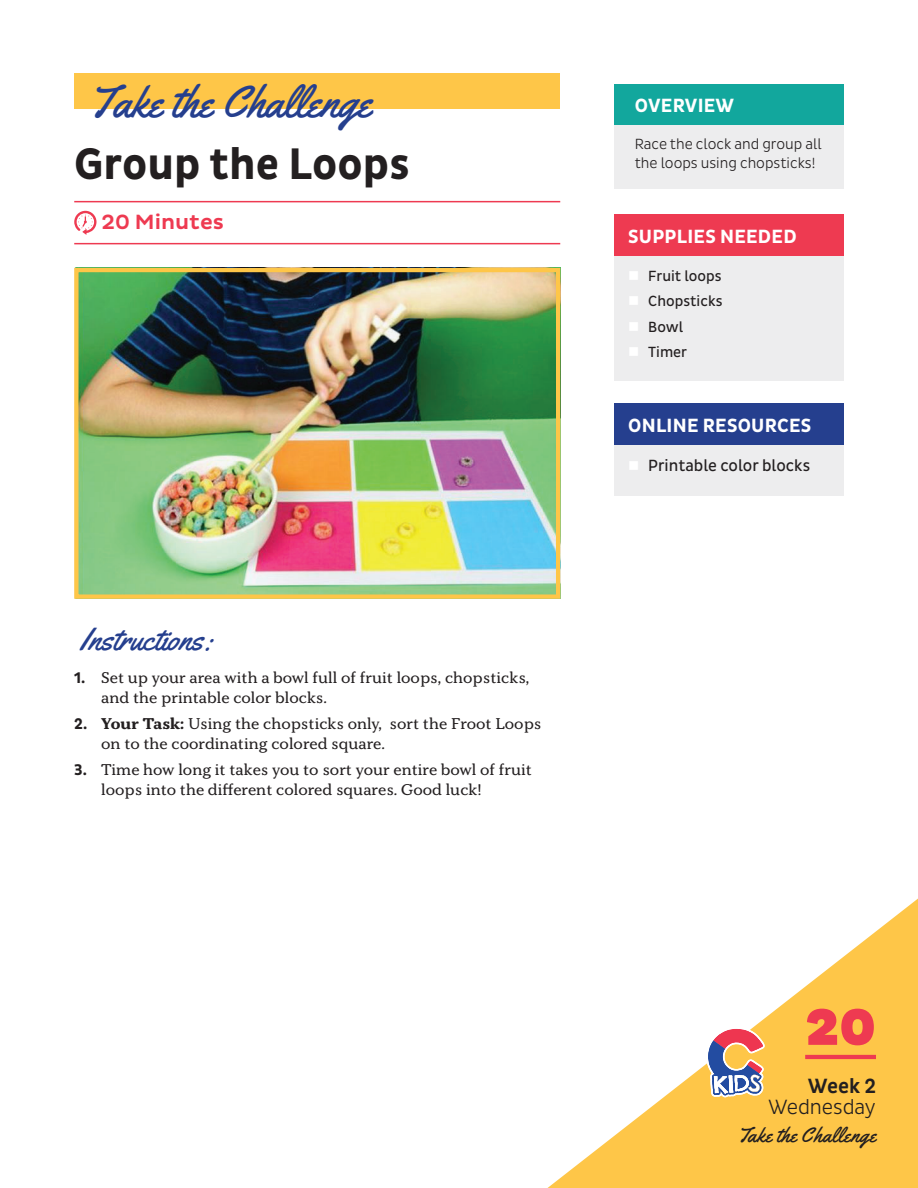
<style>
.page{position:relative;width:918px;height:1188px;background:#fff}
.page>*{position:absolute;margin:0;border:0;box-sizing:border-box;transform-origin:0 0}
.t1{font:900 52.5px "Pluto Sans";color:#ee3a51}
.t2{font:45px "Yellowtail";color:#253f8e}
.t3{font:700 45px "Pluto Sans Cond";color:#231f20}
.t4{font:31.5px "Yellowtail";color:#253f8e}
.t5{font:21px "Yellowtail";letter-spacing:.03em;color:#231f20}
.t6{font:300 21px "Pluto Sans Cond";letter-spacing:-.005em;color:#231f20}
.t7{font:500 21px "Pluto Sans";color:#ee3a51}
.t8{font:500 21px "Pluto Sans Cond";color:#231f20}
.t9{font:700 19.5px "Pluto Sans Cond";letter-spacing:.015em;color:#fff}
.t10{font:16.5px "Pluto Sans Cond";color:#231f20}
.t11{font:15.75px/19.6px "Kopius";color:#231f20}
.t12{font:300 15px/18.8px "Pluto Sans Cond";color:#231f20}
.t13{font:15px/25.5px "Pluto Sans Cond";color:#231f20}
.s1{font-family:"Pluto Sans Cond";font-weight:700}
.s2{font-weight:700}
</style>
<div class="page">
<svg style="left:547px;top:898px;width:371px;height:290px"></svg>
<svg style="left:706px;top:1027px;width:59px;height:70px"></svg>
<hr style="left:805px;top:1055px;width:71px;height:4px;background:#ee3a51">
<div style="left:74px;top:73px;width:486px;height:36px;background:#fec648"></div>
<hr style="left:74px;top:201px;width:486px;height:1px;background:#ee3a51">
<hr style="left:74px;top:243px;width:486px;height:1px;background:#ee3a51">
<svg style="left:74px;top:211px;width:22px;height:24px"></svg>
<img style="left:79px;top:273px;width:476px;height:321px">
<div style="left:74px;top:268px;width:486px;height:331px;border:4px solid #fec648"></div>
<div style="left:615px;top:84px;width:229px;height:41px;background:#12a79d"></div>
<div style="left:615px;top:125px;width:229px;height:63px;background:#ededee"></div>
<div style="left:615px;top:215px;width:229px;height:41px;background:#ee3a51"></div>
<div style="left:615px;top:256px;width:229px;height:49px;background:#ededee"></div>
<div style="left:615px;top:281px;width:229px;height:49px;background:#ededee"></div>
<div style="left:615px;top:307px;width:229px;height:49px;background:#ededee"></div>
<div style="left:615px;top:332px;width:229px;height:49px;background:#ededee"></div>
<div style="left:615px;top:403px;width:229px;height:42px;background:#253f8e"></div>
<div style="left:615px;top:445px;width:229px;height:50px;background:#ededee"></div>
<h2 class="t2" style="left:88px;top:73px;width:285px">Take the Challenge</h2>
<h2 class="t3" style="left:74px;top:138px;width:337px">Group the Loops</h2>
<h3 class="t7" style="left:102px;top:210px;width:124px">20 Minutes</h3>
<h3 class="t4" style="left:80px;top:619px;width:135px">Instructions:</h3>
<p class="t11" style="left:101px;top:668px;width:430px;text-indent:-27px"><span class="s1">1.</span> Set up your area with a bowl full of fruit loops, chopsticks, and the printable color blocks.</p>
<p class="t11" style="left:101px;top:714px;width:442px;text-indent:-27px"><span class="s1">2.</span> <span class="s2">Your Task:</span> Using the chopsticks only, sort the Froot Loops on to the coordinating colored square.</p>
<p class="t11" style="left:101px;top:760px;width:432px;text-indent:-27px"><span class="s1">3.</span> Time how long it takes you to sort your entire bowl of fruit loops into the different colored squares. Good luck!</p>
<p class="t9" style="left:635px;top:94px;width:101px">OVERVIEW</p>
<p class="t12" style="left:635px;top:135px;width:188px">Race the clock and group all the loops using chopsticks!</p>
<p class="t9" style="left:628px;top:225px;width:170px">SUPPLIES NEEDED</p>
<p class="t13" style="left:648px;top:263px;width:76px">Fruit loops<br>Chopsticks<br>Bowl<br>Timer</p>
<p class="t9" style="left:628px;top:414px;width:185px">ONLINE RESOURCES</p>
<p class="t10" style="left:648px;top:456px;width:163px">Printable color blocks</p>
<h1 class="t1" style="left:805px;top:997px;width:72px">20</h1>
<h3 class="t8" style="left:808px;top:1074px;width:70px">Week 2</h3>
<h3 class="t6" style="left:768px;top:1095px;width:109px">Wednesday</h3>
<h3 class="t5" style="left:737px;top:1121px;width:140px">Take the Challenge</h3>
</div>
